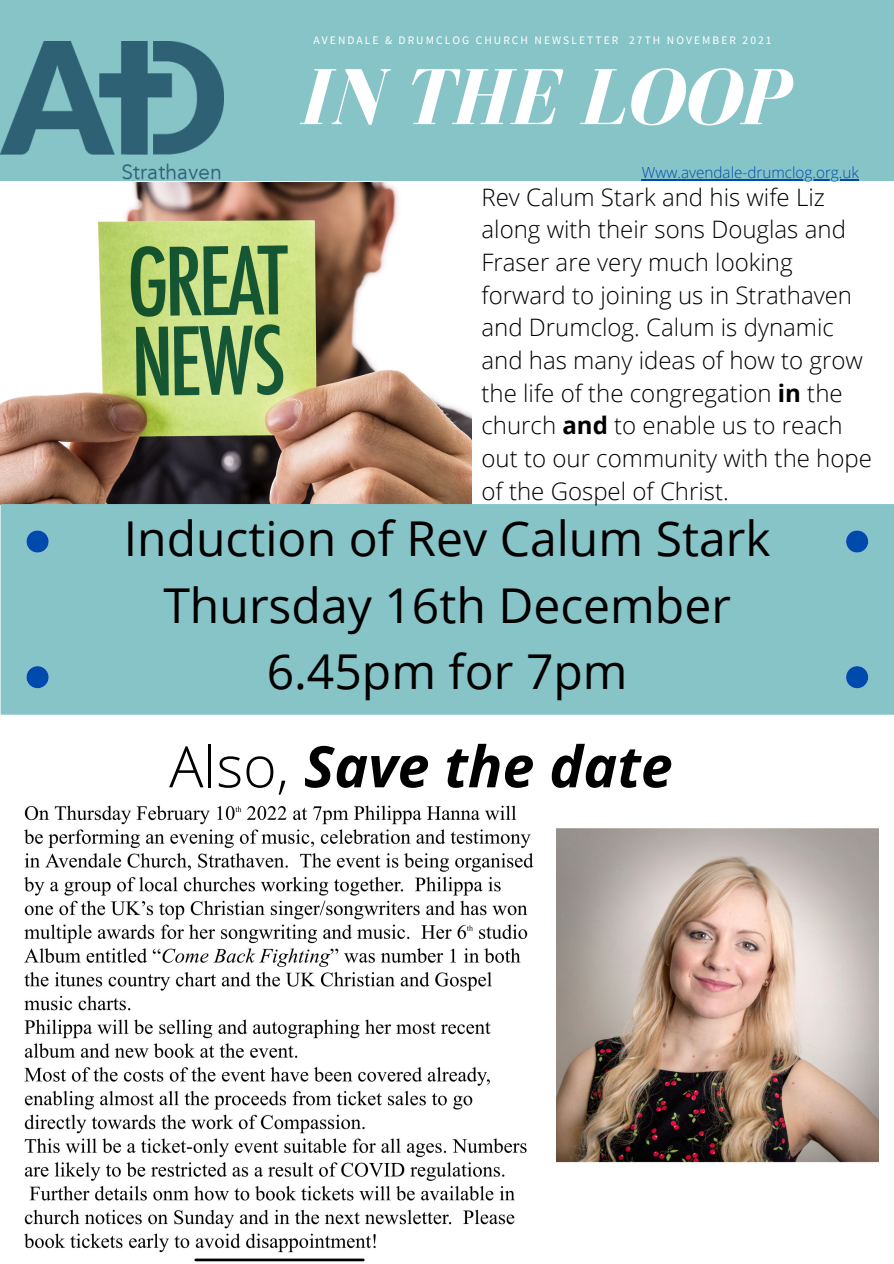
<style>
.page{position:relative;width:894px;height:1264px;background:#fff}
.page>*{position:absolute;margin:0;border:0;box-sizing:border-box;transform-origin:0 0}
.t1{font:italic 700 81.75px "Bodoni FLF";color:#fff}
.t2{font:italic 700 57.3px "Open Sans";color:#000}
.t3{font:48px "Open Sans";color:#000}
.t4{font:300 24px/32.7px "Open Sans";color:#000}
.t5{font:300 15.3px "Open Sans";color:#004aad}
.t6{font:11.55px "Source Sans Pro";letter-spacing:.18em;color:#fff}
.s1{font-weight:700}
.s2{font-weight:300;font-style:normal}
</style>
<div class="page">
<div style="left:0;top:0;width:893px;height:181px;background:#87c4c8"></div>
<img style="left:0;top:42px;width:223px;height:138px">
<img style="left:24px;top:805px;width:510px;height:457px">
<img style="left:556px;top:828px;width:322px;height:335px">
<img style="left:0;top:182px;width:471px;height:322px">
<div style="left:1px;top:504px;width:892px;height:210px;background:#87c4c8"></div>
<div style="left:26px;top:530px;width:23px;height:22px;background:#004aad;border-radius:50%"></div>
<div style="left:845px;top:530px;width:23px;height:22px;background:#004aad;border-radius:50%"></div>
<div style="left:845px;top:666px;width:23px;height:22px;background:#004aad;border-radius:50%"></div>
<div style="left:26px;top:666px;width:23px;height:22px;background:#004aad;border-radius:50%"></div>
<hr style="left:641px;top:179px;width:217px;height:1px;background:#004aad">
<p class="t6" style="left:313px;top:32px;width:459px">AVENDALE &amp; DRUMCLOG CHURCH NEWSLETTER 27TH NOVEMBER 2021</p>
<p class="t1" style="left:297px;top:54px;width:492px">IN THE LOOP</p>
<p class="t5" style="left:641px;top:162px;width:218px">Www.avendale-drumclog.org.uk</p>
<p class="t4" style="left:481px;top:180px;width:392px">Rev Calum Stark and his wife Liz along with their sons Douglas and<br>Fraser are very much looking forward to joining us in Strathaven and Drumclog. Calum is dynamic and has many ideas of how to grow the life of the congregation <span class="s1">in</span> the church <span class="s1">and</span> to enable us to reach out to our community with the hope of the Gospel of Christ.</p>
<p class="t3" style="left:124px;top:505px;width:648px">Induction of Rev Calum Stark</p>
<p class="t3" style="left:163px;top:571px;width:569px">Thursday 16th December</p>
<p class="t3" style="left:266px;top:637px;width:362px">6.45pm for 7pm</p>
<p class="t2" style="left:169px;top:726px;width:505px"><span class="s2">Also,</span> Save the date</p>
</div>
